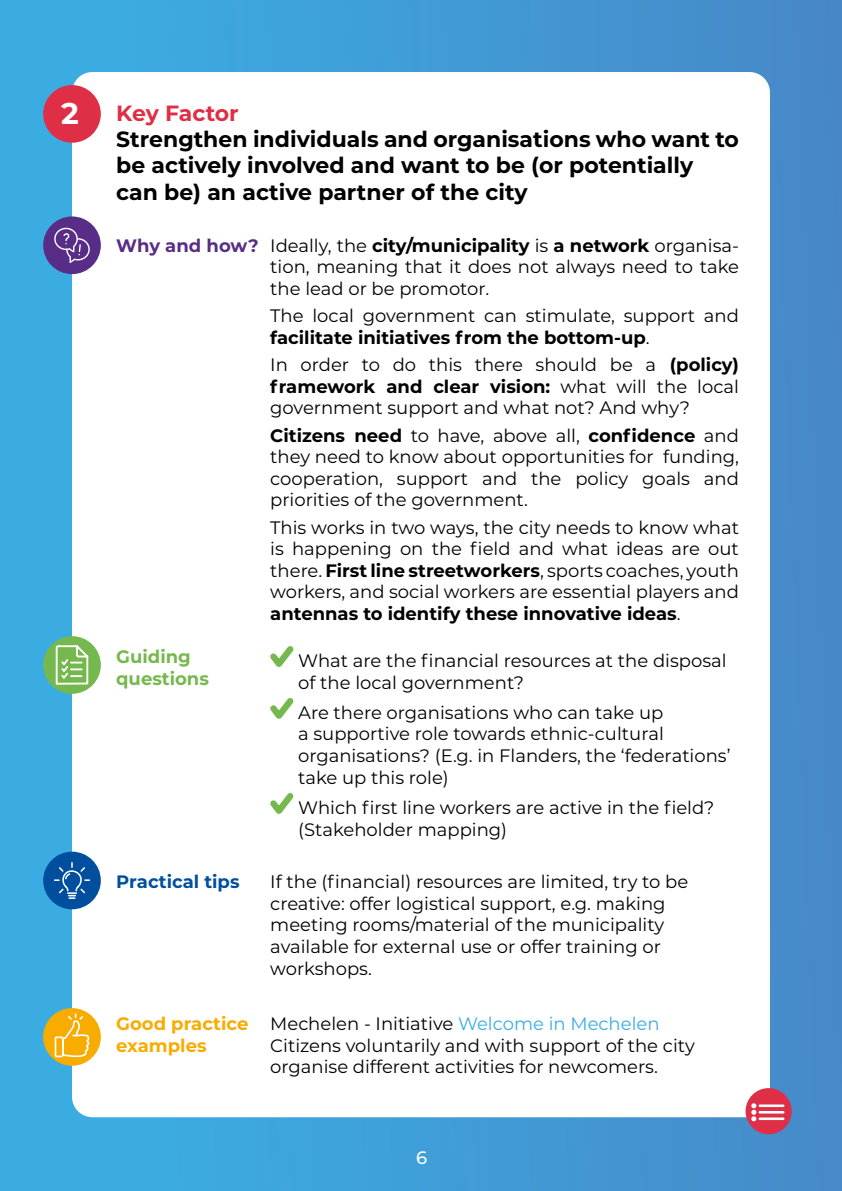
<style>
.page{position:relative;width:842px;height:1191px;background:#fff}
.page>*{position:absolute;margin:0;border:0;box-sizing:border-box;transform-origin:0 0}
.t1{font:700 30px "Montserrat";color:#fff}
.t2{font:700 22px/26.4px "Montserrat";color:#000}
.t3{font:700 22px "Montserrat";letter-spacing:-.01em;color:#de2f47}
.t4{font:18px/21.6px "Montserrat";color:#000}
.t5{font:700 18px/21.6px "Montserrat";color:#f8ac00}
.t6{font:700 18px/21.6px "Montserrat";color:#75b94e}
.t7{font:700 18px "Montserrat";color:#004f9f}
.t8{font:500 18px "Montserrat";color:#fff}
.s1{font-weight:700;color:#572d87}
.s2{font-weight:700}
.s3{color:#3bace2}
</style>
<div class="page">
<div style="left:0;top:0;width:842px;height:1191px;background:linear-gradient(to right,#3ab0e6,#4789c9)"></div>
<div style="left:72px;top:72px;width:698px;height:1045px;background:#fff;border-radius:20px"></div>
<svg style="left:270px;top:646px;width:24px;height:21px"></svg>
<svg style="left:270px;top:698px;width:24px;height:21px"></svg>
<svg style="left:270px;top:793px;width:24px;height:21px"></svg>
<div style="left:43px;top:216px;width:58px;height:58px;background:#572d87;border-radius:50%"></div>
<svg style="left:54px;top:227px;width:36px;height:36px"></svg>
<div style="left:43px;top:636px;width:58px;height:58px;background:#75b94e;border-radius:50%"></div>
<svg style="left:55px;top:641px;width:35px;height:44px"></svg>
<div style="left:43px;top:851px;width:58px;height:58px;background:#004f9f;border-radius:50%"></div>
<svg style="left:54px;top:862px;width:36px;height:37px"></svg>
<div style="left:745px;top:1088px;width:47px;height:46px;background:#de2f47;border-radius:50%"></div>
<hr style="left:760px;top:1104px;width:23px;height:3px;background:#fff">
<hr style="left:760px;top:1111px;width:23px;height:2px;background:#fff">
<hr style="left:760px;top:1117px;width:23px;height:3px;background:#fff">
<svg style="left:751px;top:1103px;width:5px;height:18px"></svg>
<div style="left:43px;top:1008px;width:58px;height:57px;background:#f8ac00;border-radius:50%"></div>
<svg style="left:54px;top:1012px;width:36px;height:46px"></svg>
<div style="left:43px;top:85px;width:58px;height:58px;background:#de2f47;border-radius:50%"></div>
<h1 class="t1" style="left:61px;top:92px;width:19px">2</h1>
<p class="t3" style="left:116px;top:97px;width:124px">Key Factor</p>
<p class="t2" style="left:116px;top:125px;width:624px">Strengthen individuals and organisations who want to be actively involved and want to be (or potentially can be) an active partner of the city</p>
<p class="t4" style="left:270px;top:234px;width:470px;text-align:justify;text-indent:-154px"><span class="s1">Why and how?</span> Ideally, the <span class="s2">city/municipality</span> is <span class="s2">a network</span> organisa&shy;tion, meaning that it does not always need to take the lead or be promotor.</p>
<p class="t4" style="left:270px;top:304px;width:470px">The local government can stimulate, support and <span class="s2">facilitate initiatives from the bottom-up</span>.</p>
<p class="t4" style="left:270px;top:353px;width:470px;text-align:justify">In order to do this there should be a <span class="s2">(policy) framework and clear vision:</span> what will the local government support and what not? And why?</p>
<p class="t4" style="left:270px;top:424px;width:470px;text-align:justify"><span class="s2">Citizens need</span> to have, above all, <span class="s2">confidence</span> and they need to know about opportunities for funding, cooperation, support and the policy goals and priorities of the government.</p>
<p class="t4" style="left:270px;top:516px;width:470px;text-align:justify">This works in two ways, the city needs to know what is happening on the field and what ideas are out there. <span class="s2">First line streetworkers</span>, sports coaches, youth workers, and social workers are essential players and <span class="s2">antennas to identify these innovative ideas</span>.</p>
<p class="t6" style="left:116px;top:645px;width:94px">Guiding questions</p>
<p class="t4" style="left:298px;top:649px;width:430px">What are the financial resources at the disposal of the local government?</p>
<p class="t4" style="left:298px;top:701px;width:434px">Are there organisations who can take up<br>a supportive role towards ethnic-cultural organisations? (E.g. in Flanders, the ‘federations’ take up this role)</p>
<p class="t4" style="left:298px;top:796px;width:418px">Which first line workers are active in the field? (Stakeholder mapping)</p>
<p class="t7" style="left:116px;top:869px;width:125px">Practical tips</p>
<p class="t4" style="left:270px;top:870px;width:419px">If the (financial) resources are limited, try to be creative: offer logistical support, e.g. making meeting rooms/material of the municipality available for external use or offer training or workshops.</p>
<p class="t5" style="left:116px;top:1011px;width:134px">Good practice examples</p>
<p class="t4" style="left:270px;top:1012px;width:426px">Mechelen - Initiative <span class="s3">Welcome in Mechelen<br></span>Citizens voluntarily and with support of the city organise different activities for newcomers.</p>
<p class="t8" style="left:416px;top:1144px;width:13px">6</p>
</div>
